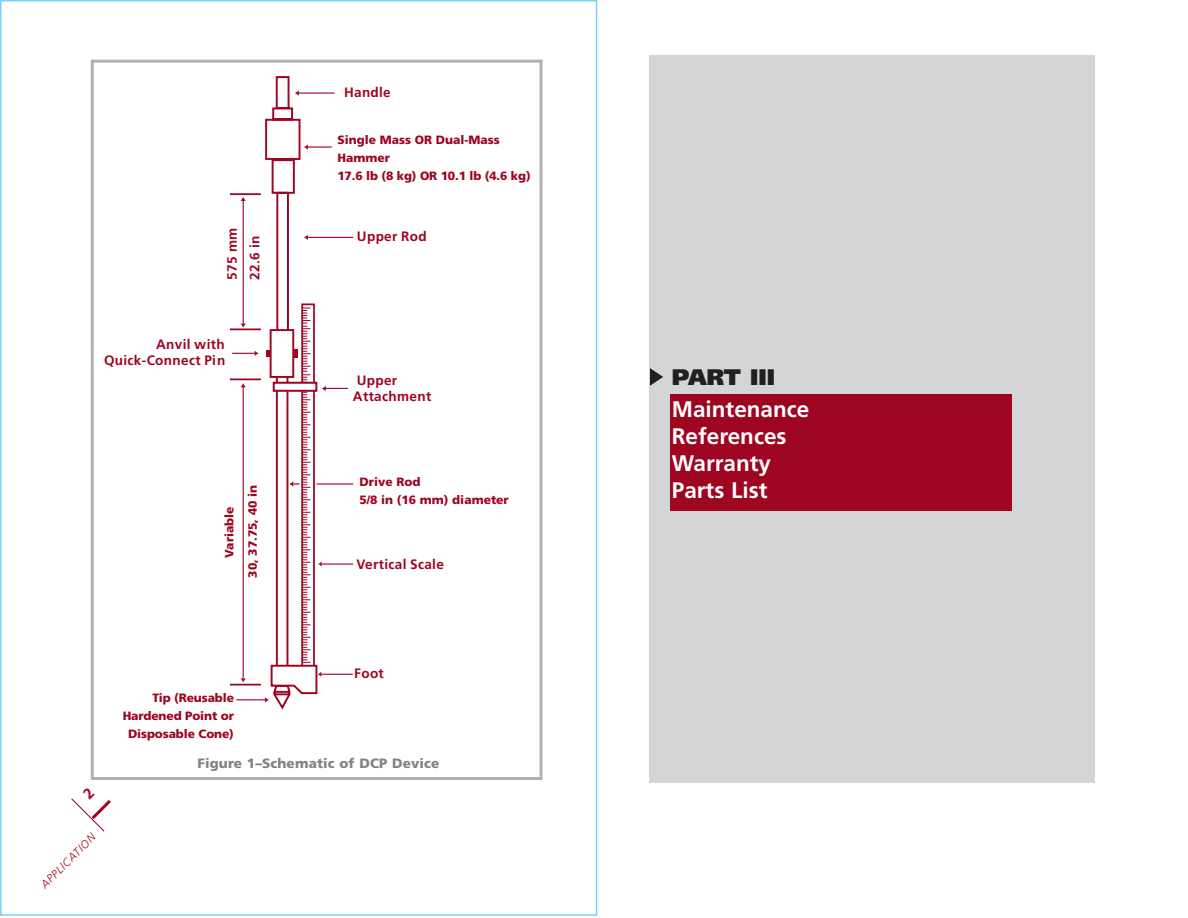
<style>
.page{position:relative;width:1188px;height:918px;background:#fff}
.page>*{position:absolute;margin:0;border:0;box-sizing:border-box;transform-origin:0 0}
.t1{font:700 22.5px/27px "Frutiger";color:#fff}
.t2{font:900 22.5px "Frutiger";color:#231f20}
.t3{font:700 13.65px/15.9px "Frutiger";letter-spacing:.025em;color:#9e0521;text-align:right}
.t4{font:900 13.5px "Frutiger";letter-spacing:.01em;color:#808285}
.t5{font:700 13.5px/22.6px "Frutiger";letter-spacing:.025em;color:#9e0521}
.t6{font:900 12px/18px "Frutiger";color:#9e0521}
.t7{font:italic 300 11.25px "Frutiger";color:#9e0521}
</style>
<div class="page">
<div style="left:649px;top:56px;width:446px;height:727px;background:#d4d5d7"></div>
<div style="left:670px;top:394px;width:342px;height:118px;background:#9e0521"></div>
<svg style="left:650px;top:368px;width:13px;height:18px"></svg>
<hr style="left:230px;top:684px;width:31px;height:2px;background:#9e0521">
<hr style="left:230px;top:378px;width:31px;height:2px;background:#9e0521">
<hr style="left:230px;top:328px;width:31px;height:2px;background:#9e0521">
<hr style="left:230px;top:193px;width:31px;height:2px;background:#9e0521">
<hr style="left:316px;top:483px;width:37px;height:2px;background:#9e0521">
<hr style="left:308px;top:237px;width:45px;height:1px;background:#9e0521">
<hr style="left:322px;top:563px;width:31px;height:2px;background:#9e0521">
<hr style="left:321px;top:674px;width:32px;height:1px;background:#9e0521">
<svg style="left:232px;top:76px;width:116px;height:634px"></svg>
<div style="left:91px;top:60px;width:452px;height:720px;border:3px solid #b0b1b5"></div>
<svg style="left:71px;top:798px;width:40px;height:34px"></svg>
<p class="t3" style="left:344px;top:85px;width:48px">Handle</p>
<p class="t5" style="left:221px;top:280px;width:53px;rotate:-90deg">575 mm<br>22.6 in</p>
<p class="t3" style="left:104px;top:336px;width:123px">Anvil with<br>Quick-Connect Pin</p>
<p class="t6" style="left:337px;top:131px;width:195px">Single Mass OR Dual-Mass<br>Hammer<br>17.6 lb (8 kg) OR 10.1 lb (4.6 kg)</p>
<p class="t3" style="left:357px;top:228px;width:71px">Upper Rod</p>
<p class="t3" style="left:353px;top:372px;width:80px;text-align:left">Upper<br>Attachment</p>
<p class="t6" style="left:218px;top:578px;width:94px;line-height:23.2px;text-align:center;rotate:-90deg">Variable<br>30, 37.75, 40 in</p>
<p class="t6" style="left:360px;top:473px;width:151px">Drive Rod<br>5/8 in (16 mm) diameter</p>
<p class="t3" style="left:357px;top:556px;width:89px">Vertical Scale</p>
<p class="t7" style="left:38px;top:882px;width:74px;rotate:-45deg">APPLICATION</p>
<p class="t3" style="left:354px;top:665px;width:31px">Foot</p>
<p class="t6" style="left:123px;top:689px;width:113px;text-align:right">Tip (Reusable<br>Hardened Point or<br>Disposable Cone)</p>
<p class="t4" style="left:197px;top:755px;width:243px">Figure 1–Schematic of DCP Device</p>
<h1 class="t2" style="left:672px;top:364px;width:105px">PART III</h1>
<h1 class="t1" style="left:672px;top:396px;width:139px">Maintenance<br>References<br>Warranty<br>Parts List</h1>
</div>
